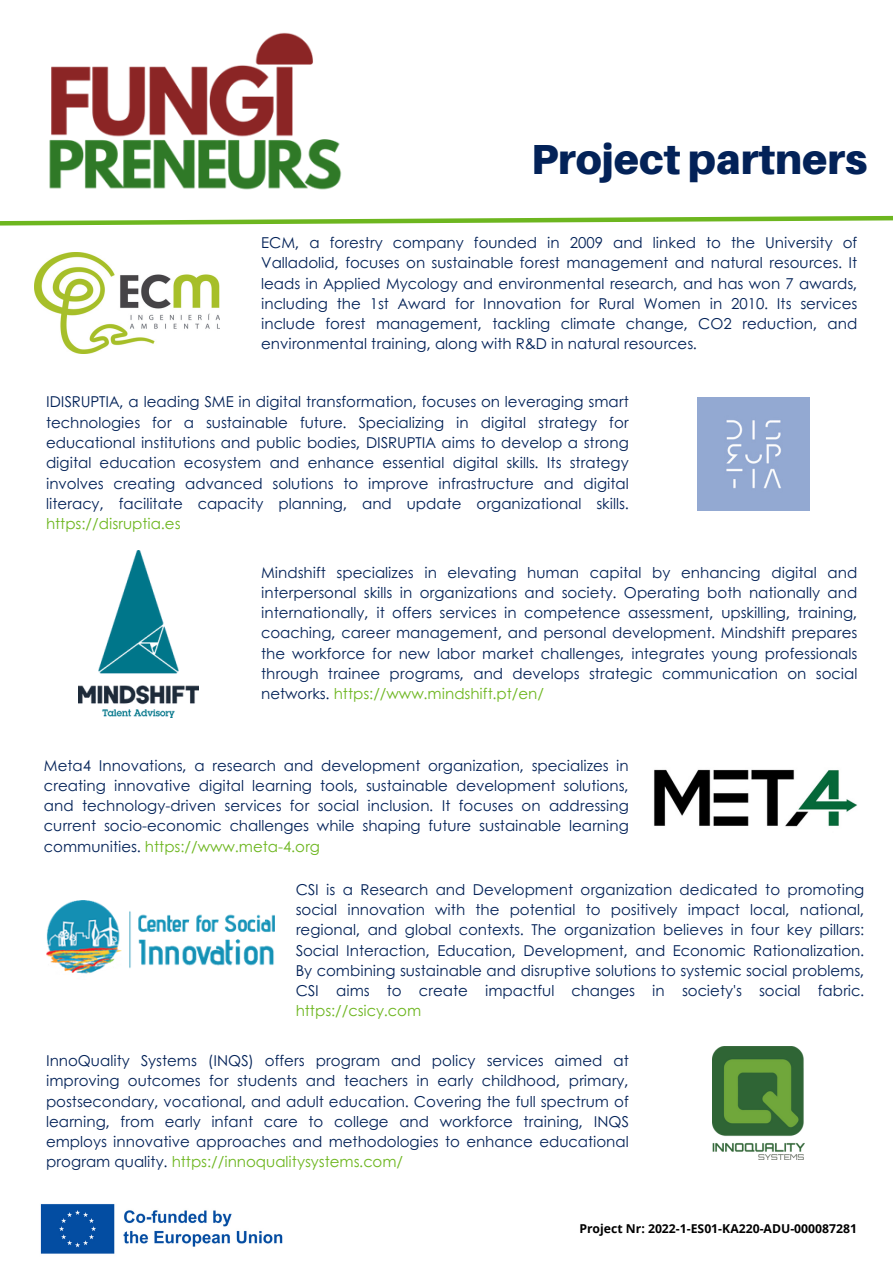
<style>
.page{position:relative;width:893px;height:1264px;background:#fff}
.page>*{position:absolute;margin:0;border:0;box-sizing:border-box;transform-origin:0 0}
.t1{font:900 42px "Aileron";color:#032258}
.t2{font:15px/20.2px "Century Gothic";color:#032258;text-align:justify}
.t3{font:700 12.3px "Open Sans";color:#000}
.s1{color:#6db61f}
</style>
<div class="page">
<svg style="left:0;top:215px;width:892px;height:11px"></svg>
<img style="left:49px;top:32px;width:293px;height:158px">
<img style="left:40px;top:1204px;width:243px;height:50px">
<img style="left:35px;top:252px;width:184px;height:102px">
<img style="left:697px;top:397px;width:112px;height:113px">
<img style="left:78px;top:550px;width:121px;height:167px">
<img style="left:654px;top:769px;width:203px;height:58px">
<img style="left:46px;top:900px;width:228px;height:74px">
<img style="left:712px;top:1046px;width:92px;height:113px">
<p class="t1" style="left:531px;top:133px;width:338px">Project partners</p>
<p class="t2" style="left:261px;top:232px;width:597px">ECM, a forestry company founded in 2009 and linked to the University of Valladolid, focuses on sustainable forest management and natural resources. It leads in Applied Mycology and environmental research, and has won 7 awards, including the 1st Award for Innovation for Rural Women in 2010. Its services include forest management, tackling climate change, CO2 reduction, and environmental training, along with R&amp;D in natural resources.</p>
<p class="t2" style="left:46px;top:391px;width:584px">IDISRUPTIA, a leading SME in digital transformation, focuses on leveraging smart technologies for a sustainable future. Specializing in digital strategy for educational institutions and public bodies, DISRUPTIA aims to develop a strong digital education ecosystem and enhance essential digital skills. Its strategy involves creating advanced solutions to improve infrastructure and digital literacy, facilitate capacity planning, and update organizational skills. <span class="s1">https://disruptia.es</span></p>
<p class="t2" style="left:261px;top:561px;width:597px">Mindshift specializes in elevating human capital by enhancing digital and interpersonal skills in organizations and society. Operating both nationally and internationally, it offers services in competence assessment, upskilling, training, coaching, career management, and personal development. Mindshift prepares the workforce for new labor market challenges, integrates young professionals through trainee programs, and develops strategic communication on social networks. <span class="s1">https://www.mindshift.pt/en/</span></p>
<p class="t2" style="left:44px;top:754px;width:586px">Meta4 Innovations, a research and development organization, specializes in creating innovative digital learning tools, sustainable development solutions, and technology-driven services for social inclusion. It focuses on addressing current socio-economic challenges while shaping future sustainable learning communities. <span class="s1">https://www.meta-4.org</span></p>
<p class="t2" style="left:296px;top:878px;width:570px">CSI is a Research and Development organization dedicated to promoting social innovation with the potential to positively impact local, national, regional, and global contexts. The organization believes in four key pillars:<br>Social Interaction, Education, Development, and Economic Rationalization.<br>By combining sustainable and disruptive solutions to systemic social problems, CSI aims to create impactful changes in society's social fabric. <span class="s1">https://csicy.com</span></p>
<p class="t2" style="left:46px;top:1049px;width:584px">InnoQuality Systems (INQS) offers program and policy services aimed at improving outcomes for students and teachers in early childhood, primary, postsecondary, vocational, and adult education. Covering the full spectrum of learning, from early infant care to college and workforce training, INQS employs innovative approaches and methodologies to enhance educational program quality. <span class="s1">https://innoqualitysystems.com/</span></p>
<p class="t3" style="left:579px;top:1219px;width:279px">Project Nr: 2022-1-ES01-KA220-ADU-000087281</p>
</div>
